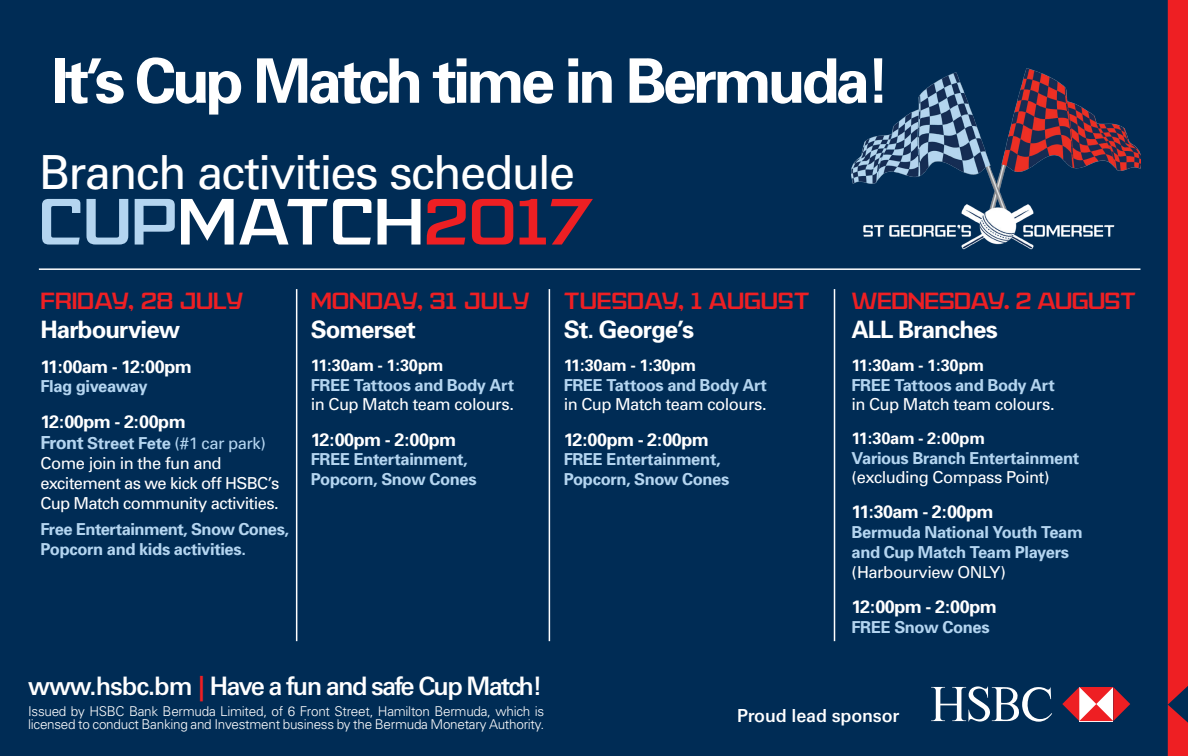
<style>
.page{position:relative;width:1188px;height:756px;background:#002c55}
.page>*{position:absolute;margin:0;border:0;box-sizing:border-box;transform-origin:0 0}
.t1{font:62.7px "American Captain Patrius 02 FRE";color:#fff}
.t2{font:700 61.5px "Univers";letter-spacing:-.06em;color:#fff}
.t3{font:46.95px "Univers";letter-spacing:-.035em;color:#fff}
.t4{font:600 25.5px "Univers";letter-spacing:-.07em;color:#fff}
.t5{font:700 24px "Univers";letter-spacing:-.035em;color:#fff}
.t6{font:22.5px "American Captain Patrius 02 FRE";letter-spacing:-.015em;color:#ee1f23}
.t7{font:700 18px "Univers";letter-spacing:-.035em;color:#fff}
.t8{font:600 18px "Univers";letter-spacing:-.01em;color:#fff}
.t9{font:700 16.5px/19.8px "Univers";letter-spacing:-.025em;color:#b4d5f0}
.t10{font:16.5px/19.8px "Univers";letter-spacing:-.03em;color:#fff}
.t11{font:700 16.5px "Univers";letter-spacing:-.02em;color:#fff}
.t12{font:300 13.5px/13.5px "Univers";letter-spacing:-.02em;color:#fff}
.s1{color:#b4d5f0}
.s2{color:#ee1f23}
.s3{font-weight:700;font-size:18px;color:#b4d5f0}
.s4{font-weight:700;color:#b4d5f0}
</style>
<div class="page">
<img style="left:852px;top:68px;width:289px;height:182px">
<hr style="left:296px;top:289px;width:1px;height:352px;background:#fff">
<hr style="left:549px;top:289px;width:1px;height:352px;background:#fff">
<hr style="left:834px;top:289px;width:1px;height:352px;background:#fff">
<hr style="left:39px;top:268px;width:1101px;height:2px;background:#fff">
<div style="left:1168px;top:0;width:20px;height:756px;background:#ee1f23"></div>
<svg style="left:931px;top:686px;width:121px;height:36px"></svg>
<svg style="left:1062px;top:687px;width:68px;height:34px"></svg>
<h2 class="t2" style="left:52px;top:44px;width:840px">It’s Cup Match time in Bermuda!</h2>
<h3 class="t3" style="left:39px;top:145px;width:538px">Branch activities schedule</h3>
<h1 class="t1" style="left:39px;top:182px;width:557px"><span class="s1">CUP</span>MATCH<span class="s2">2017</span></h1>
<h3 class="t6" style="left:40px;top:286px;width:205px">FRIDAY, 28 JULY</h3>
<h3 class="t5" style="left:40px;top:315px;width:141px">Harbourview</h3>
<p class="t7" style="left:40px;top:355px;width:153px">11:00am - 12:00pm</p>
<p class="t9" style="left:40px;top:377px;width:109px">Flag giveaway</p>
<p class="t7" style="left:40px;top:410px;width:147px">12:00pm - 2:00pm</p>
<p class="t10" style="left:40px;top:434px;width:240px"><span class="s3">Front</span> <span class="s4">Street Fete</span> <span class="s1">(#1 car park)<br></span>Come join in the fun and excitement as we kick off HSBC’s<br>Cup Match community activities.</p>
<p class="t9" style="left:40px;top:519px;width:250px">Free Entertainment, Snow Cones,<br>Popcorn and kids activities.</p>
<h3 class="t6" style="left:311px;top:286px;width:220px">MONDAY, 31 JULY</h3>
<h3 class="t5" style="left:311px;top:315px;width:107px">Somerset</h3>
<p class="t11" style="left:311px;top:355px;width:134px">11:30am - 1:30pm</p>
<p class="t9" style="left:311px;top:375px;width:205px">FREE Tattoos and Body Art</p>
<p class="t10" style="left:311px;top:395px;width:205px">in Cup Match team colours.</p>
<p class="t7" style="left:311px;top:428px;width:147px">12:00pm - 2:00pm</p>
<p class="t9" style="left:311px;top:450px;width:167px">FREE Entertainment,<br>Popcorn, Snow Cones</p>
<h3 class="t6" style="left:564px;top:286px;width:247px">TUESDAY, 1 AUGUST</h3>
<h3 class="t5" style="left:564px;top:315px;width:132px">St. George’s</h3>
<p class="t11" style="left:564px;top:355px;width:134px">11:30am - 1:30pm</p>
<p class="t9" style="left:564px;top:375px;width:205px">FREE Tattoos and Body Art</p>
<p class="t10" style="left:564px;top:395px;width:205px">in Cup Match team colours.</p>
<p class="t7" style="left:564px;top:428px;width:147px">12:00pm - 2:00pm</p>
<p class="t9" style="left:564px;top:450px;width:167px">FREE Entertainment,<br>Popcorn, Snow Cones</p>
<h3 class="t6" style="left:852px;top:286px;width:286px">WEDNESDAY. 2 AUGUST</h3>
<h3 class="t5" style="left:852px;top:315px;width:148px">ALL Branches</h3>
<p class="t11" style="left:852px;top:355px;width:134px">11:30am - 1:30pm</p>
<p class="t9" style="left:852px;top:375px;width:205px">FREE Tattoos and Body Art</p>
<p class="t10" style="left:852px;top:395px;width:205px">in Cup Match team colours.</p>
<p class="t11" style="left:852px;top:428px;width:135px">11:30am - 2:00pm</p>
<p class="t9" style="left:852px;top:448px;width:229px">Various Branch Entertainment</p>
<p class="t10" style="left:852px;top:468px;width:200px">(excluding Compass Point)</p>
<p class="t7" style="left:852px;top:501px;width:144px">11:30am - 2:00pm</p>
<p class="t9" style="left:852px;top:523px;width:233px">Bermuda National Youth Team and Cup Match Team Players</p>
<p class="t10" style="left:852px;top:562px;width:156px">(Harbourview ONLY)</p>
<p class="t7" style="left:852px;top:596px;width:147px">12:00pm - 2:00pm</p>
<p class="t9" style="left:852px;top:617px;width:140px">FREE Snow Cones</p>
<h3 class="t4" style="left:28px;top:671px;width:516px">www.hsbc.bm <span class="s2">|</span> Have a fun and safe Cup Match!</h3>
<p class="t12" style="left:28px;top:704px;width:518px">Issued by HSBC Bank Bermuda Limited, of 6 Front Street, Hamilton Bermuda, which is licensed to conduct Banking and Investment business by the Bermuda Monetary Authority.</p>
<p class="t8" style="left:737px;top:705px;width:164px">Proud lead sponsor</p>
</div>
